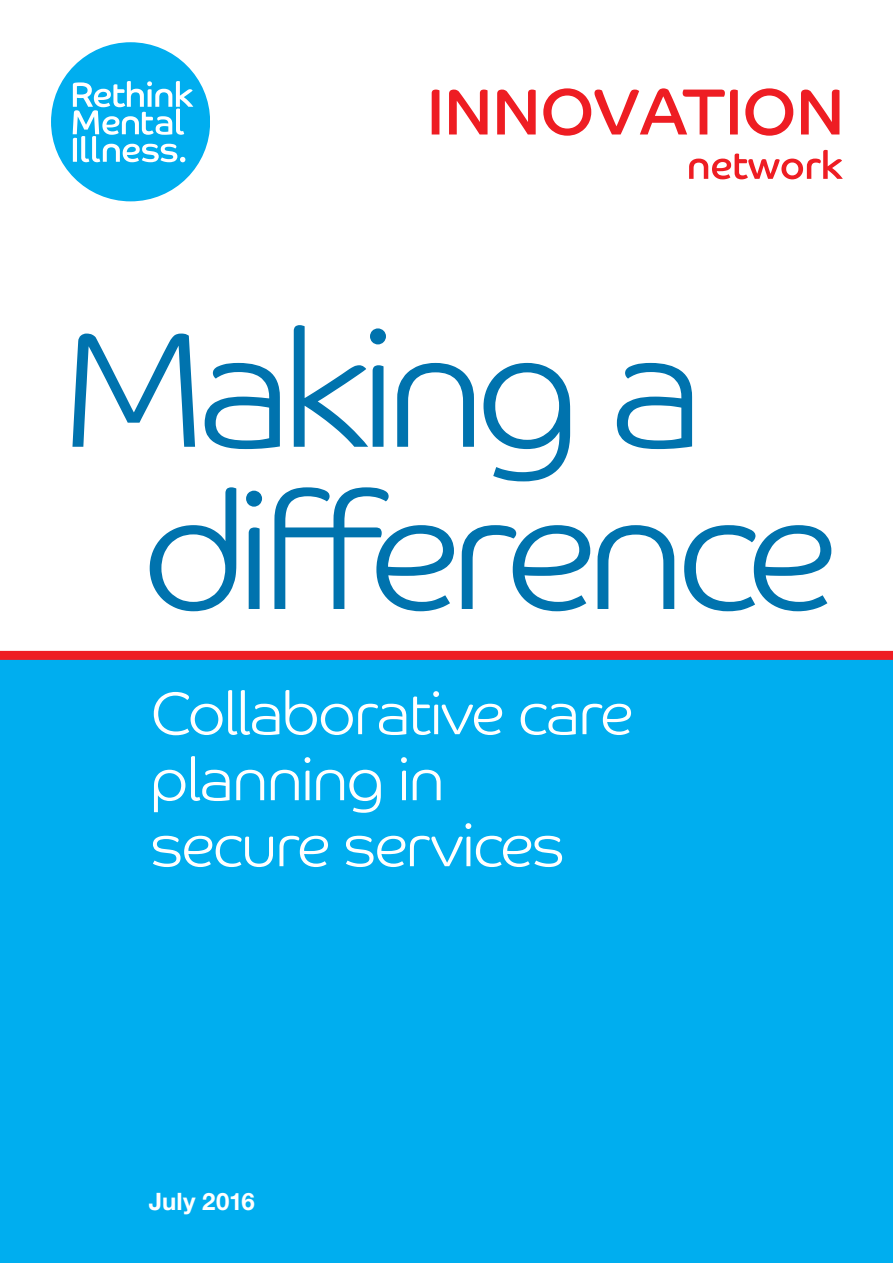
<style>
.page{position:relative;width:893px;height:1263px;background:#fff}
.page>*{position:absolute;margin:0;border:0;box-sizing:border-box;transform-origin:0 0}
.t1{font:300 165px/162.1px "Co Rethink";letter-spacing:-.045em;color:#0073ae}
.t2{font:300 60px/66px "Co Rethink";letter-spacing:-.015em;color:#fff}
.t3{font:700 24px "Helvetica Neue LT Pro";letter-spacing:.005em;color:#fff}
</style>
<div class="page">
<div style="left:51px;top:42px;width:159px;height:159px;background:#00aeef;border-radius:50%"></div>
<svg style="left:73px;top:81px;width:120px;height:81px"></svg>
<svg style="left:432px;top:90px;width:7px;height:44px"></svg>
<svg style="left:449px;top:90px;width:39px;height:44px"></svg>
<svg style="left:497px;top:90px;width:39px;height:44px"></svg>
<svg style="left:543px;top:88px;width:195px;height:48px"></svg>
<svg style="left:745px;top:88px;width:48px;height:48px"></svg>
<svg style="left:801px;top:90px;width:38px;height:44px"></svg>
<svg style="left:689px;top:150px;width:154px;height:29px"></svg>
<div style="left:0;top:658px;width:893px;height:605px;background:#00aeef"></div>
<div style="left:0;top:651px;width:893px;height:9px;background:#ee1d23"></div>
<h1 class="t1" style="left:143px;top:307px;width:695px;text-indent:-82px">Making a difference</h1>
<p class="t2" style="left:151px;top:680px;width:483px">Collaborative care planning in secure services</p>
<p class="t3" style="left:149px;top:1186px;width:108px">July 2016</p>
</div>
